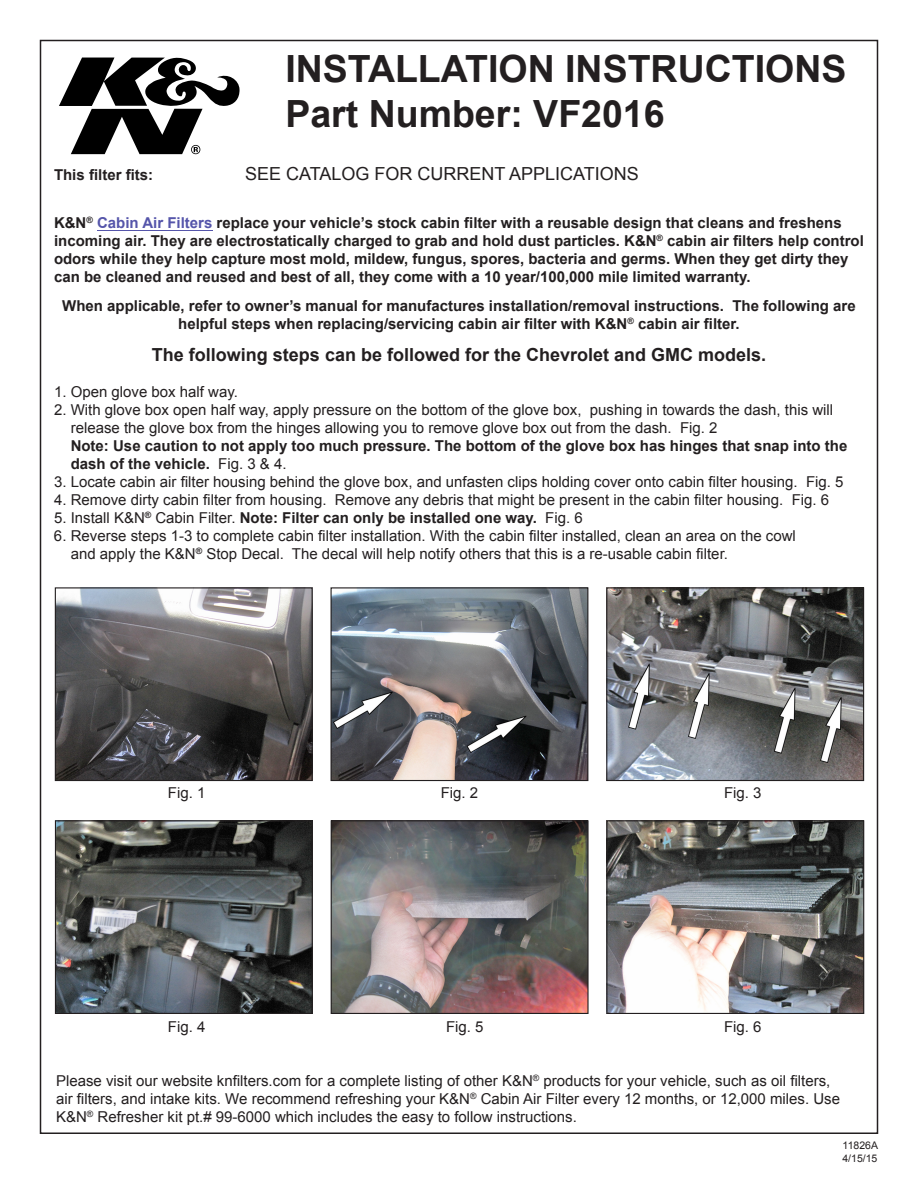
<style>
.page{position:relative;width:918px;height:1188px;background:#fff}
.page>*{position:absolute;margin:0;border:0;box-sizing:border-box;transform-origin:0 0}
.t1{font:700 37.5px "Arial";color:#231f20}
.t2{font:700 18px "Arial";color:#231f20}
.t3{font:18px "Arial";color:#231f20}
.t4{font:15px/18px "Arial";color:#231f20}
.t5{font:700 15px/18px "Arial";color:#231f20}
.t6{font:10.5px "Arial";color:#231f20}
.s1{color:#55a}
.s2{font-weight:400}
</style>
<div class="page">
<svg style="left:59px;top:57px;width:181px;height:97px"></svg>
<img style="left:57px;top:589px;width:254px;height:190px">
<div style="left:55px;top:587px;width:258px;height:194px;border:1px solid #231f20"></div>
<img style="left:57px;top:822px;width:254px;height:190px">
<div style="left:55px;top:820px;width:258px;height:194px;border:1px solid #231f20"></div>
<img style="left:333px;top:589px;width:253px;height:190px">
<div style="left:331px;top:587px;width:257px;height:194px;border:1px solid #231f20"></div>
<img style="left:333px;top:822px;width:254px;height:190px">
<div style="left:331px;top:820px;width:258px;height:194px;border:1px solid #231f20"></div>
<img style="left:608px;top:589px;width:254px;height:190px">
<div style="left:606px;top:587px;width:258px;height:194px;border:1px solid #231f20"></div>
<img style="left:608px;top:822px;width:254px;height:190px">
<div style="left:606px;top:820px;width:258px;height:194px;border:1px solid #231f20"></div>
<hr style="left:97px;top:230px;width:115px;height:1px;background:#55a">
<p class="t1" style="left:285px;top:44px;width:563px">INSTALLATION INSTRUCTIONS</p>
<p class="t1" style="left:285px;top:89px;width:381px">Part Number: VF2016</p>
<p class="t5" style="left:54px;top:166px;width:101px">This filter fits:</p>
<p class="t3" style="left:245px;top:162px;width:395px">SEE CATALOG FOR CURRENT APPLICATIONS</p>
<p class="t5" style="left:54px;top:214px;width:811px">K&amp;N<sup>®</sup> <span class="s1">Cabin Air Filters</span> replace your vehicle’s stock cabin filter with a reusable design that cleans and freshens incoming air. They are electrostatically charged to grab and hold dust particles. K&amp;N<sup>®</sup> cabin air filters help control odors while they help capture most mold, mildew, fungus, spores, bacteria and germs. When they get dirty they can be cleaned and reused and best of all, they come with a 10 year/100,000 mile limited warranty.</p>
<p class="t5" style="left:62px;top:297px;width:795px;text-align:center">When applicable, refer to owner’s manual for manufactures installation/removal instructions. The following are helpful steps when replacing/servicing cabin air filter with K&amp;N<sup>®</sup> cabin air filter.</p>
<p class="t2" style="left:152px;top:342px;width:616px">The following steps can be followed for the Chevrolet and GMC models.</p>
<p class="t4" style="left:54px;top:382px;width:186px">1. Open glove box half way.</p>
<p class="t4" style="left:54px;top:400px;width:781px">2. With glove box open half way, apply pressure on the bottom of the glove box, pushing in towards the dash, this will</p>
<p class="t4" style="left:71px;top:418px;width:648px">release the glove box from the hinges allowing you to remove glove box out from the dash. Fig. 2</p>
<p class="t5" style="left:71px;top:437px;width:778px">Note: Use caution to not apply too much pressure. The bottom of the glove box has hinges that snap into the</p>
<p class="t5" style="left:71px;top:455px;width:217px">dash of the vehicle. <span class="s2">Fig. 3 &amp; 4.</span></p>
<p class="t4" style="left:54px;top:472px;width:791px">3. Locate cabin air filter housing behind the glove box, and unfasten clips holding cover onto cabin filter housing. Fig. 5</p>
<p class="t4" style="left:54px;top:490px;width:777px">4. Remove dirty cabin filter from housing. Remove any debris that might be present in the cabin filter housing. Fig. 6</p>
<p class="t5" style="left:54px;top:509px;width:530px"><span class="s2">5. Install K&amp;N</span><sup>®</sup> <span class="s2">Cabin Filter.</span> Note: Filter can only be installed one way. <span class="s2">Fig. 6</span></p>
<p class="t4" style="left:54px;top:526px;width:743px">6. Reverse steps 1-3 to complete cabin filter installation. With the cabin filter installed, clean an area on the cowl</p>
<p class="t4" style="left:71px;top:544px;width:659px">and apply the K&amp;N<sup>®</sup> Stop Decal. The decal will help notify others that this is a re-usable cabin filter.</p>
<p class="t4" style="left:168px;top:784px;width:39px">Fig. 1</p>
<p class="t4" style="left:168px;top:1018px;width:39px">Fig. 4</p>
<p class="t4" style="left:441px;top:784px;width:39px">Fig. 2</p>
<p class="t4" style="left:446px;top:1018px;width:39px">Fig. 5</p>
<p class="t4" style="left:724px;top:784px;width:39px">Fig. 3</p>
<p class="t4" style="left:724px;top:1018px;width:39px">Fig. 6</p>
<p class="t4" style="left:56px;top:1072px;width:785px">Please visit our website knfilters.com for a complete listing of other K&amp;N<sup>®</sup> products for your vehicle, such as oil filters, air filters, and intake kits. We recommend refreshing your K&amp;N<sup>®</sup> Cabin Air Filter every 12 months, or 12,000 miles. Use<br>K&amp;N<sup>®</sup> Refresher kit pt.# 99-6000 which includes the easy to follow instructions.</p>
<p class="t6" style="left:843px;top:1139px;width:37px">11826A</p>
<p class="t6" style="left:842px;top:1151px;width:37px">4/15/15</p>
</div>
